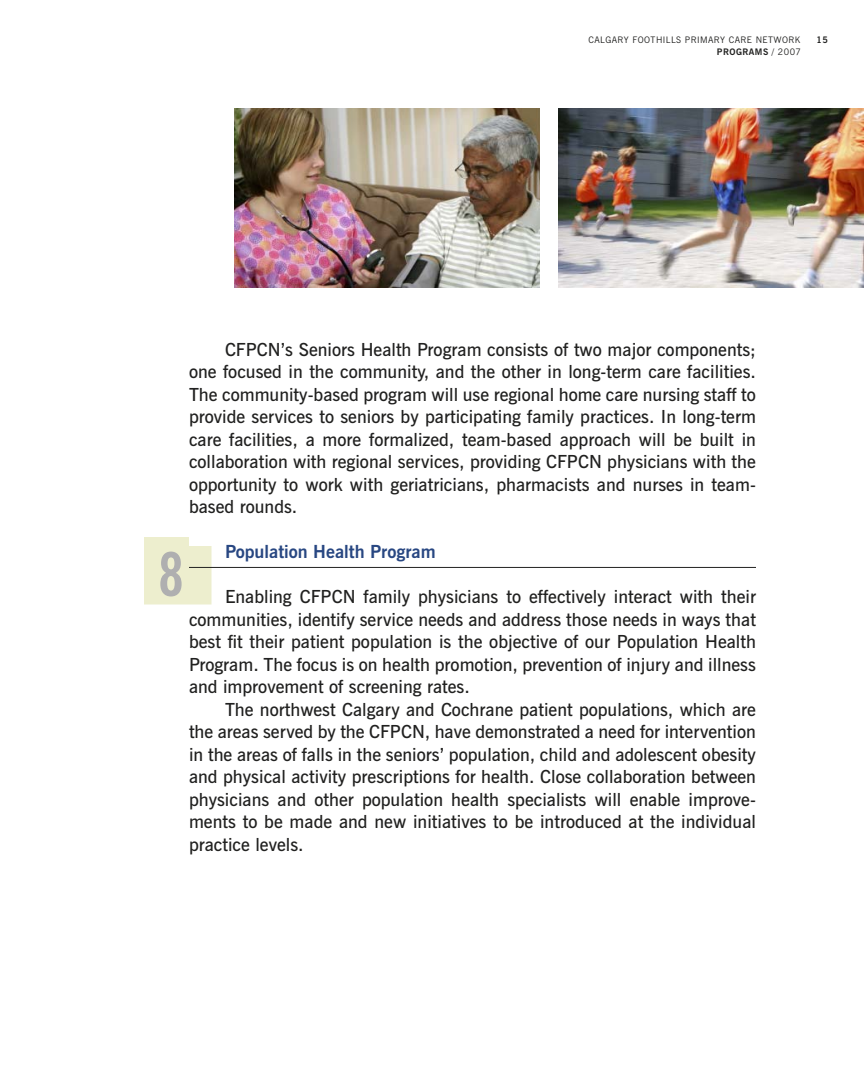
<style>
.page{position:relative;width:864px;height:1080px;background:#fff}
.page>*{position:absolute;margin:0;border:0;box-sizing:border-box;transform-origin:0 0}
.t1{font:700 condensed 60px "News Gothic BT";color:#afafb0}
.t2{font:600 18px/22.5px "News Gothic BT";color:#212120;text-align:justify}
.t3{font:700 18px "News Gothic BT";color:#284782}
.t4{font:9px "News Gothic BT";letter-spacing:.05em;color:#212120}
.t5{font:700 9px "News Gothic BT";letter-spacing:.05em;color:#212120}
.s1{font-weight:400}
</style>
<div class="page">
<div style="left:144px;top:537px;width:68px;height:67px;background:#edeece"></div>
<hr style="left:189px;top:567px;width:567px;height:1px;background:#212120">
<img style="left:234px;top:108px;width:306px;height:180px">
<img style="left:558px;top:108px;width:306px;height:180px">
<p class="t4" style="left:588px;top:37px;width:214px">CALGARY FOOTHILLS PRIMARY CARE NETWORK</p>
<p class="t5" style="left:817px;top:37px;width:13px">15</p>
<p class="t5" style="left:717px;top:49px;width:86px">PROGRAMS <span class="s1">/ 2007</span></p>
<p class="t2" style="left:189px;top:339px;width:569px;text-indent:36px">CFPCN’s Seniors Health Program consists of two major components; one focused in the community, and the other in long-term care facilities.<br>The community-based program will use regional home care nursing staff to provide services to seniors by participating family practices. In long-term care facilities, a more formalized, team-based approach will be built in collaboration with regional services, providing CFPCN physicians with the opportunity to work with geriatricians, pharmacists and nurses in team&shy;based rounds.</p>
<p class="t3" style="left:225px;top:545px;width:212px">Population Health Program</p>
<p class="t2" style="left:189px;top:587px;width:569px;text-indent:36px">Enabling CFPCN family physicians to effectively interact with their communities, identify service needs and address those needs in ways that best fit their patient population is the objective of our Population Health Program. The focus is on health promotion, prevention of injury and illness and improvement of screening rates.</p>
<p class="t2" style="left:189px;top:699px;width:569px;text-indent:36px">The northwest Calgary and Cochrane patient populations, which are the areas served by the CFPCN, have demonstrated a need for intervention in the areas of falls in the seniors’ population, child and adolescent obesity and physical activity prescriptions for health. Close collaboration between physicians and other population health specialists will enable improve&shy;ments to be made and new initiatives to be introduced at the individual practice levels.</p>
<h1 class="t1" style="left:158px;top:549px;width:27px">8</h1>
</div>
